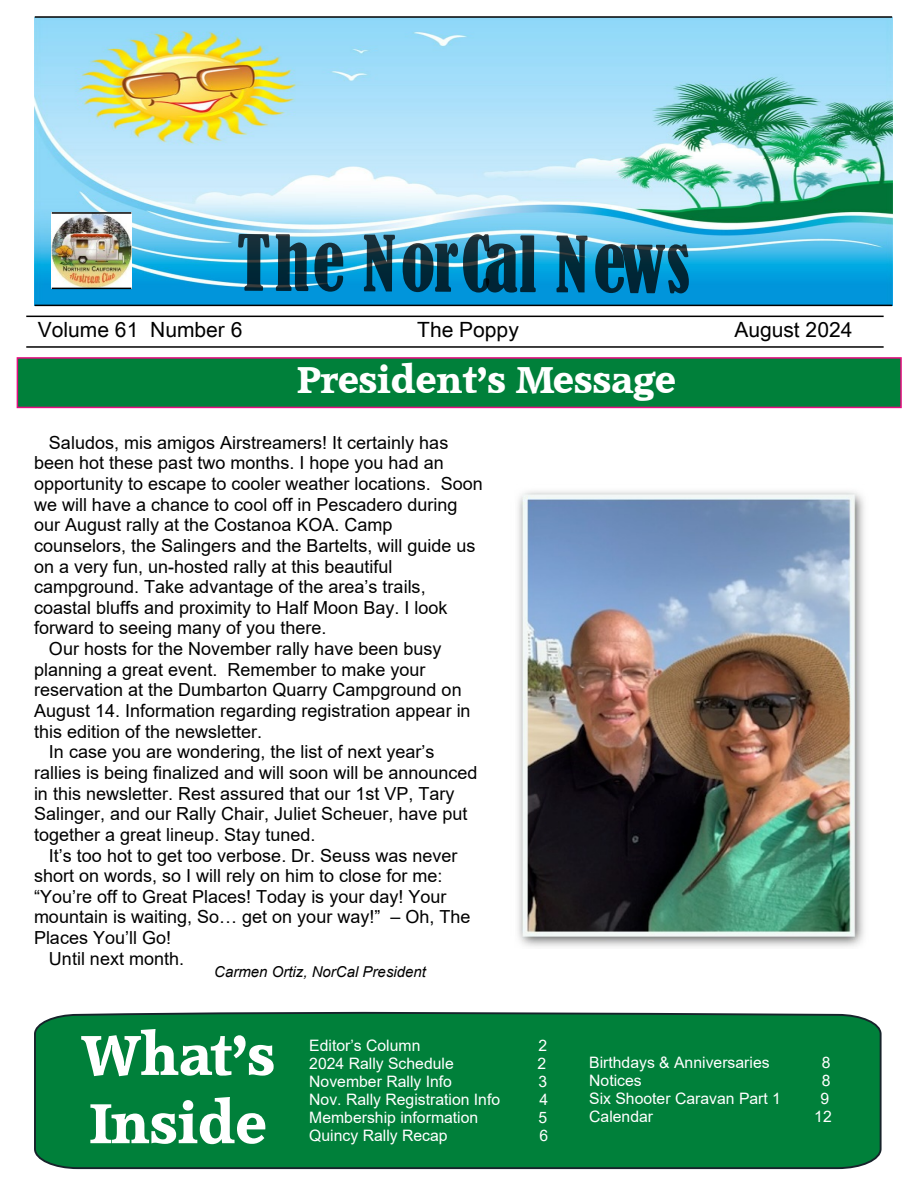
<style>
.page{position:relative;width:918px;height:1188px;background:#fff}
.page>*{position:absolute;margin:0;border:0;box-sizing:border-box;transform-origin:0 0}
.t1{font:condensed 72px "Bernard";letter-spacing:.015em;color:rgb(0 0 0/.76)}
.t2{font:54px/68.2px "Accord SF Bold";color:#fff}
.t3{font:36px "Accord SF Bold";color:#fff}
.t4{font:21px "Arial Unicode MS";color:#000}
.t5{font:18px "Arial";color:#000}
.t6{font:15.75px "Arial";color:#fff}
.t7{font:italic 15px "Arial";color:#000}
</style>
<div class="page">
<div style="left:34px;top:1011px;width:848px;height:159px;background:#00803a"></div>
<div style="left:17px;top:357px;width:885px;height:51px;background:#00803a;border:2px solid #e60c80"></div>
<img style="left:35px;top:18px;width:857px;height:287px">
<hr style="left:35px;top:16px;width:857px;height:2px;background:#000">
<hr style="left:35px;top:305px;width:857px;height:1px;background:#000">
<img style="left:52px;top:214px;width:79px;height:74px">
<hr style="left:52px;top:212px;width:79px;height:2px;background:#000">
<hr style="left:52px;top:288px;width:79px;height:1px;background:#000">
<img style="left:518px;top:491px;width:346px;height:456px">
<hr style="left:26px;top:316px;width:858px;height:1px;background:#000">
<hr style="left:26px;top:346px;width:858px;height:2px;background:#000">
<h1 class="t1" style="left:237px;top:234px;width:455px">The NorCal News</h1>
<p class="t4" style="left:38px;top:322px;width:206px">Volume 61 Number 6</p>
<p class="t4" style="left:417px;top:322px;width:103px">The Poppy</p>
<p class="t4" style="left:734px;top:322px;width:120px">August 2024</p>
<h3 class="t3" style="left:298px;top:362px;width:380px">President’s Message</h3>
<p class="t5" style="left:49px;top:436px;width:401px">Saludos, mis amigos Airstreamers! It certainly has</p>
<p class="t5" style="left:34px;top:456px;width:411px">been hot these past two months. I hope you had an</p>
<p class="t5" style="left:34px;top:477px;width:450px">opportunity to escape to cooler weather locations. Soon</p>
<p class="t5" style="left:34px;top:498px;width:425px">we will have a chance to cool off in Pescadero during</p>
<p class="t5" style="left:34px;top:518px;width:360px">our August rally at the Costanoa KOA. Camp</p>
<p class="t5" style="left:34px;top:539px;width:443px">counselors, the Salingers and the Bartelts, will guide us</p>
<p class="t5" style="left:34px;top:559px;width:360px">on a very fun, un-hosted rally at this beautiful</p>
<p class="t5" style="left:34px;top:580px;width:393px">campground. Take advantage of the area’s trails,</p>
<p class="t5" style="left:34px;top:601px;width:415px">coastal bluffs and proximity to Half Moon Bay. I look</p>
<p class="t5" style="left:34px;top:621px;width:294px">forward to seeing many of you there.</p>
<p class="t5" style="left:49px;top:642px;width:394px">Our hosts for the November rally have been busy</p>
<p class="t5" style="left:34px;top:663px;width:393px">planning a great event. Remember to make your</p>
<p class="t5" style="left:34px;top:683px;width:429px">reservation at the Dumbarton Quarry Campground on</p>
<p class="t5" style="left:34px;top:704px;width:438px">August 14. Information regarding registration appear in</p>
<p class="t5" style="left:34px;top:725px;width:230px">this edition of the newsletter.</p>
<p class="t5" style="left:49px;top:745px;width:387px">In case you are wondering, the list of next year’s</p>
<p class="t5" style="left:34px;top:766px;width:445px">rallies is being finalized and will soon will be announced</p>
<p class="t5" style="left:34px;top:787px;width:422px">in this newsletter. Rest assured that our 1st VP, Tary</p>
<p class="t5" style="left:34px;top:807px;width:435px">Salinger, and our Rally Chair, Juliet Scheuer, have put</p>
<p class="t5" style="left:34px;top:828px;width:283px">together a great lineup. Stay tuned.</p>
<p class="t5" style="left:49px;top:848px;width:410px">It’s too hot to get too verbose. Dr. Seuss was never</p>
<p class="t5" style="left:34px;top:869px;width:410px">short on words, so I will rely on him to close for me:</p>
<p class="t5" style="left:34px;top:890px;width:414px">“You’re off to Great Places! Today is your day! Your</p>
<p class="t5" style="left:34px;top:910px;width:438px">mountain is waiting, So… get on your way!” – Oh, The</p>
<p class="t5" style="left:34px;top:931px;width:139px">Places You’ll Go!</p>
<p class="t5" style="left:49px;top:952px;width:137px">Until next month.</p>
<p class="t7" style="left:214px;top:966px;width:213px">Carmen Ortiz, NorCal President</p>
<h2 class="t2" style="left:82px;top:1024px;width:195px">What’s<br>Inside</h2>
<p class="t6" style="left:309px;top:1039px;width:113px">Editor’s Column</p>
<p class="t6" style="left:538px;top:1039px;width:10px">2</p>
<p class="t6" style="left:309px;top:1057px;width:146px">2024 Rally Schedule</p>
<p class="t6" style="left:538px;top:1057px;width:10px">2</p>
<p class="t6" style="left:309px;top:1075px;width:144px">November Rally Info</p>
<p class="t6" style="left:538px;top:1075px;width:10px">3</p>
<p class="t6" style="left:309px;top:1093px;width:192px">Nov. Rally Registration Info</p>
<p class="t6" style="left:540px;top:1093px;width:10px">4</p>
<p class="t6" style="left:309px;top:1112px;width:171px">Membership information</p>
<p class="t6" style="left:538px;top:1112px;width:10px">5</p>
<p class="t6" style="left:309px;top:1130px;width:140px">Quincy Rally Recap</p>
<p class="t6" style="left:539px;top:1130px;width:10px">6</p>
<p class="t6" style="left:589px;top:1057px;width:182px">Birthdays &amp; Anniversaries</p>
<p class="t6" style="left:822px;top:1057px;width:10px">8</p>
<p class="t6" style="left:589px;top:1075px;width:54px">Notices</p>
<p class="t6" style="left:822px;top:1075px;width:10px">8</p>
<p class="t6" style="left:589px;top:1093px;width:193px">Six Shooter Caravan Part 1</p>
<p class="t6" style="left:820px;top:1093px;width:10px">9</p>
<p class="t6" style="left:589px;top:1111px;width:66px">Calendar</p>
<p class="t6" style="left:814px;top:1111px;width:19px">12</p>
</div>
